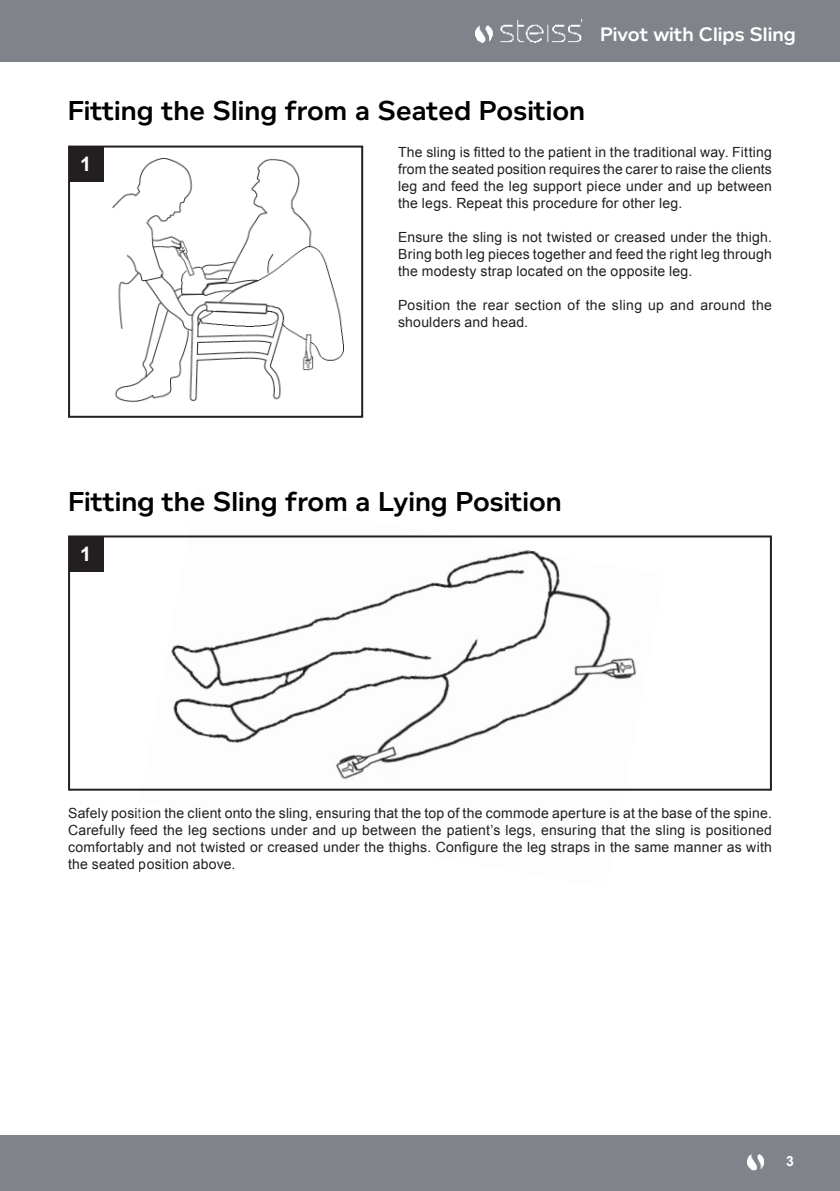
<style>
.page{position:relative;width:840px;height:1191px;background:#fff}
.page>*{position:absolute;margin:0;border:0;box-sizing:border-box;transform-origin:0 0}
.Body{font:600 28px "Foundry Context";color:#000}
.t1{font:600 20px "Foundry Context";color:#fff}
.Body-2{font:700 20px "Arial";color:#fff}
.t2{font:14px/17px "Arial";letter-spacing:.015em;color:#231f20;text-align:justify}
.t3{font:700 14px "Arial";color:#fff}
</style>
<div class="page">
<div style="left:0;top:1135px;width:839px;height:56px;background:#80848a"></div>
<img style="left:747px;top:1154px;width:17px;height:17px">
<div style="left:0;top:0;width:839px;height:61px;background:#80848a"></div>
<img style="left:475px;top:19px;width:108px;height:24px">
<div style="left:68px;top:146px;width:295px;height:272px;border:2px solid #231f20"></div>
<div style="left:70px;top:147px;width:34px;height:34px;background:#231f20"></div>
<div style="left:70px;top:537px;width:34px;height:34px;background:#231f20"></div>
<img style="left:139px;top:535px;width:525px;height:256px">
<img style="left:112px;top:159px;width:231px;height:242px">
<h2 class="t1" style="left:600px;top:23px;width:197px">Pivot with Clips Sling</h2>
<p class="Body" style="left:68px;top:94px;width:518px">Fitting the Sling from a Seated Position</p>
<p class="Body-2" style="left:80px;top:151px;width:13px">1</p>
<p class="t2" style="left:398px;top:144px;width:375px">The sling is fitted to the patient in the traditional way. Fitting from the seated position requires the carer to raise the clients leg and feed the leg support piece under and up between the legs. Repeat this procedure for other leg.</p>
<p class="t2" style="left:398px;top:229px;width:375px">Ensure the sling is not twisted or creased under the thigh.<br>Bring both leg pieces together and feed the right leg through the modesty strap located on the opposite leg.</p>
<p class="t2" style="left:398px;top:297px;width:375px">Position the rear section of the sling up and around the shoulders and head.</p>
<p class="Body" style="left:68px;top:485px;width:495px">Fitting the Sling from a Lying Position</p>
<p class="Body-2" style="left:80px;top:540px;width:13px">1</p>
<p class="t2" style="left:68px;top:804px;width:705px">Safely position the client onto the sling, ensuring that the top of the commode aperture is at the base of the spine.<br>Carefully feed the leg sections under and up between the patient’s legs, ensuring that the sling is positioned comfortably and not twisted or creased under the thighs. Configure the leg straps in the same manner as with the seated position above.</p>
<p class="t3" style="left:785px;top:1151px;width:9px">3</p>
</div>
